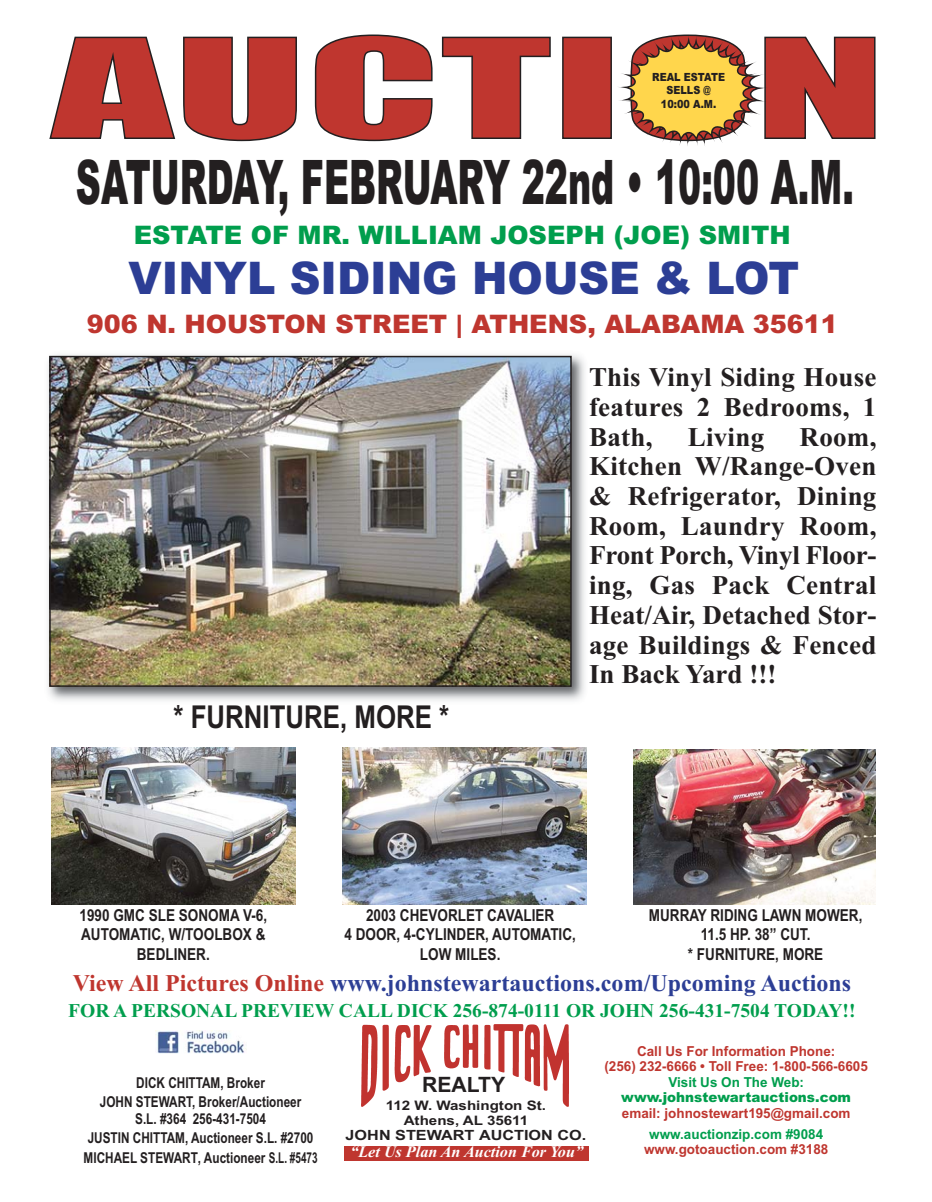
<style>
.page{position:relative;width:932px;height:1202px;background:#fff}
.page>*{position:absolute;margin:0;border:0;box-sizing:border-box;transform-origin:0 0}
.t1{font:900 61.5px "Arial";color:#231f20;scale:.56 1}
.t2{font:900 45px "Arial";color:#2c3e95;scale:.95 1}
.t3{font:700 31.5px "Arial Narrow";color:#231f20}
.t4{font:700 27px/29.7px "Times New Roman";letter-spacing:.005em;color:#231f20;text-align:justify}
.t5{font:900 25.5px "Arial";color:#bf362f}
.t6{font:900 25.5px "Arial";color:#009e4d}
.t7{font:700 24px "Times New Roman";color:#2c3e95}
.t8{font:700 21.15px "Arial";color:#231f20}
.t9{font:700 19.5px "Times New Roman";color:#009e4d}
.t10{font:700 16.5px/19.8px "Arial Narrow";color:#231f20;text-align:center}
.t11{font:italic 700 16.2px "Times New Roman";color:#fff}
.t12{font:700 15px/19.5px "Arial";color:#231f20;text-align:center;scale:.78 1}
.t13{font:700 14.1px "Arial";color:#231f20;scale:1.15 1}
.t14{font:700 13.8px/15.3px "Arial";color:#bf362f;text-align:center}
.t15{font:700 13.8px "Arial";color:#009e4d}
.t16{font:900 13.8px "Arial";color:#009e4d}
.t17{font:700 13.2px/15px "Arial";color:#231f20;text-align:center;scale:1.15 1}
.t18{font:900 11.25px/13.5px "Arial";color:#231f20;text-align:center;scale:.86 1}
.s1{color:#bf362f}
</style>
<div class="page">
<div style="left:344px;top:1145px;width:245px;height:15px;background:#bf362f"></div>
<img style="left:361px;top:1024px;width:207px;height:82px">
<img style="left:155px;top:1030px;width:91px;height:24px">
<svg style="left:49px;top:36px;width:248px;height:105px"></svg>
<img style="left:48px;top:354px;width:537px;height:347px">
<img style="left:52px;top:359px;width:516px;height:325px">
<div style="left:49px;top:356px;width:522px;height:331px;border:2px solid #231f20"></div>
<img style="left:51px;top:747px;width:245px;height:157px">
<img style="left:342px;top:747px;width:245px;height:157px">
<img style="left:633px;top:750px;width:242px;height:154px">
<svg style="left:314px;top:34px;width:561px;height:112px"></svg>
<p class="t18" style="left:652px;top:70px;width:86px">REAL ESTATE<br>SELLS @<br>10:00 A.M.</p>
<h1 class="t1" style="left:76px;top:147px;width:1390px">SATURDAY, FEBRUARY 22nd • 10:00 A.M.</h1>
<p class="t6" style="left:134px;top:220px;width:658px">ESTATE OF MR. WILLIAM JOSEPH (JOE) SMITH</p>
<h2 class="t2" style="left:129px;top:252px;width:707px">VINYL SIDING HOUSE &amp; LOT</h2>
<p class="t5" style="left:87px;top:309px;width:752px">906 N. HOUSTON STREET | ATHENS, ALABAMA 35611</p>
<p class="t3" style="left:173px;top:699px;width:277px">* FURNITURE, MORE *</p>
<p class="t4" style="left:589px;top:365px;width:289px">This Vinyl Siding House features 2 Bedrooms, 1<br>Bath,</p>
<p class="t4" style="left:687px;top:424px;width:78px">Living</p>
<p class="t4" style="left:589px;top:424px;width:289px;text-indent:210px">Room, Kitchen W/Range-Oven &amp; Refrigerator, Dining Room, Laundry Room, Front Porch, Vinyl Floor&shy;ing, Gas Pack Central Heat/Air, Detached Stor&shy;age Buildings &amp; Fenced In Back Yard !!!</p>
<p class="t10" style="left:80px;top:905px;width:189px">1990 GMC SLE SONOMA V-6,<br>AUTOMATIC, W/TOOLBOX &amp;<br>BEDLINER.</p>
<p class="t10" style="left:344px;top:905px;width:233px">2003 CHEVORLET CAVALIER<br>4 DOOR, 4-CYLINDER, AUTOMATIC,<br>LOW MILES.</p>
<p class="t10" style="left:649px;top:905px;width:215px">MURRAY RIDING LAWN MOWER,<br>11.5 HP. 38” CUT.<br>* FURNITURE, MORE</p>
<p class="t7" style="left:73px;top:975px;width:779px"><span class="s1">View All Pictures Online</span> www.johnstewartauctions.com/Upcoming Auctions</p>
<p class="t9" style="left:68px;top:1004px;width:788px">FOR A PERSONAL PREVIEW CALL DICK 256-874-0111 OR JOHN 256-431-7504 TODAY!!</p>
<p class="t12" style="left:100px;top:1073px;width:260px">DICK CHITTAM, Broker<br>JOHN STEWART, Broker/Auctioneer</p>
<p class="t12" style="left:84px;top:1109px;width:301px">S.L. #364 256-431-7504<br>JUSTIN CHITTAM, Auctioneer S.L. #2700<br>MICHAEL STEWART, Auctioneer S.L. #5473</p>
<p class="t8" style="left:422px;top:1072px;width:85px">REALTY</p>
<p class="t17" style="left:386px;top:1098px;width:141px">112 W. Washington St.<br>Athens, AL 35611</p>
<p class="t13" style="left:345px;top:1127px;width:211px">JOHN STEWART AUCTION CO.</p>
<p class="t11" style="left:350px;top:1141px;width:234px">“Let Us Plan An Auction For You”</p>
<p class="t14" style="left:604px;top:1043px;width:265px">Call Us For Information Phone:<br>(256) 232-6666 • Toll Free: 1-800-566-6605</p>
<p class="t15" style="left:668px;top:1074px;width:137px">Visit Us On The Web:</p>
<p class="t16" style="left:621px;top:1089px;width:231px">www.johnstewartauctions.com</p>
<p class="t14" style="left:622px;top:1105px;width:230px">email: johnostewart195@gmail.com</p>
<p class="t15" style="left:649px;top:1126px;width:175px">www.auctionzip.com #9084</p>
<p class="t14" style="left:644px;top:1141px;width:186px">www.gotoauction.com #3188</p>
</div>
